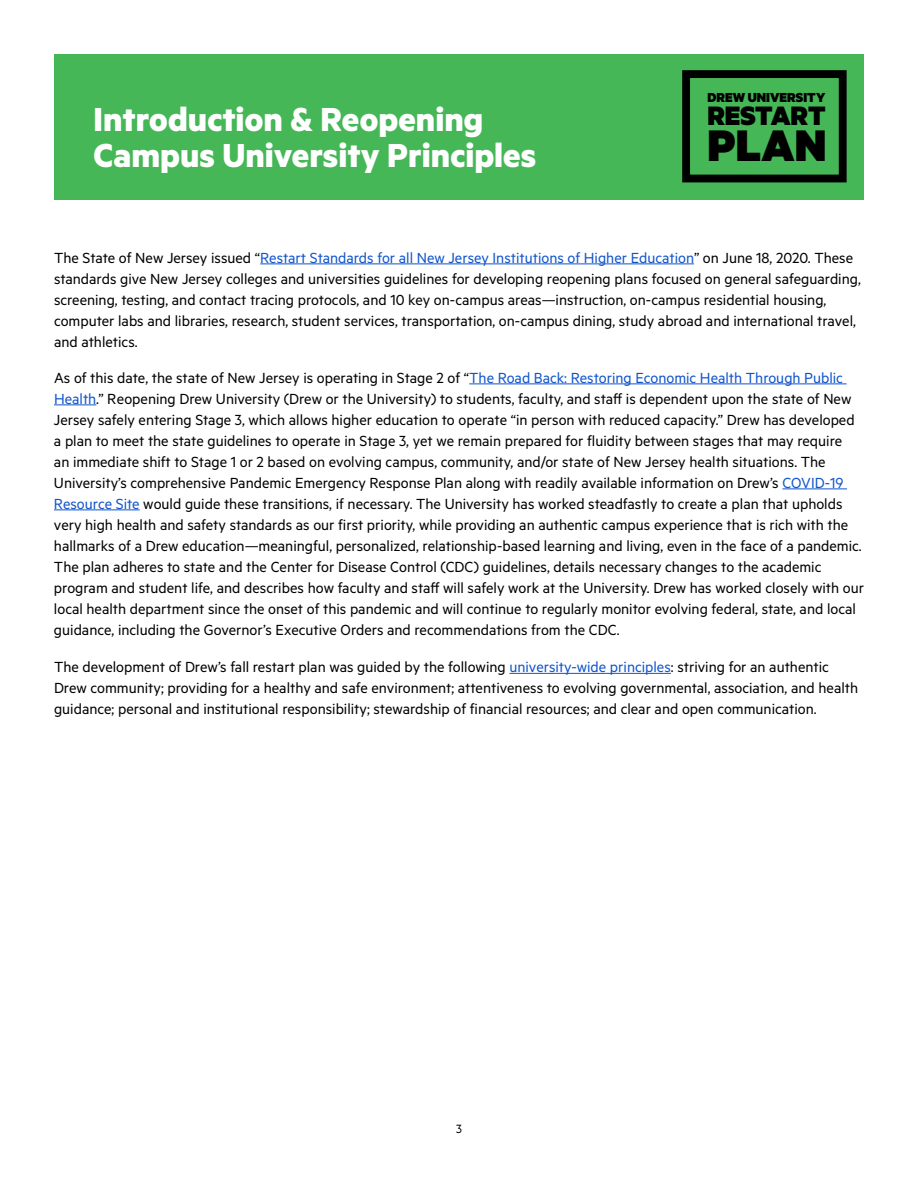
<style>
.page{position:relative;width:918px;height:1188px;background:#fff}
.page>*{position:absolute;margin:0;border:0;box-sizing:border-box;transform-origin:0 0}
.t1{font:900 49.8px "Metric";color:#000}
.t2{font:700 37.5px/36px "Metric";color:#fff}
.t3{font:900 30px "Metric";color:#000}
.t4{font:16.5px/21px "Metric";color:#000}
.t5{font:900 14.7px "Metric";color:#000}
.t6{font:13.5px "Metric";color:#000}
.s1{color:#15c}
</style>
<div class="page">
<hr style="left:260px;top:264px;width:434px;height:1px;background:#15c">
<hr style="left:469px;top:384px;width:378px;height:1px;background:#15c">
<hr style="left:54px;top:405px;width:42px;height:1px;background:#15c">
<hr style="left:782px;top:489px;width:65px;height:1px;background:#15c">
<hr style="left:54px;top:510px;width:86px;height:1px;background:#15c">
<div style="left:54px;top:54px;width:810px;height:146px;background:#45b757"></div>
<div style="left:682px;top:70px;width:165px;height:112px;border:8px solid #000"></div>
<hr style="left:509px;top:673px;width:162px;height:1px;background:#15c">
<h2 class="t2" style="left:94px;top:100px;width:444px">Introduction &amp; Reopening<br>Campus University Principles</h2>
<p class="t5" style="left:707px;top:88px;width:119px">DREW UNIVERSITY</p>
<h3 class="t3" style="left:707px;top:97px;width:120px">RESTART</h3>
<h1 class="t1" style="left:707px;top:114px;width:121px">PLAN</h1>
<p class="t4" style="left:54px;top:247px;width:808px">The State of New Jersey issued “<span class="s1">Restart Standards for all New Jersey Institutions of Higher Education</span>” on June 18, 2020. These standards give New Jersey colleges and universities guidelines for developing reopening plans focused on general safeguarding, screening, testing, and contact tracing protocols, and 10 key on-campus areas—instruction, on-campus residential housing, computer labs and libraries, research, student services, transportation, on-campus dining, study abroad and international travel, and athletics.</p>
<p class="t4" style="left:54px;top:367px;width:812px">As of this date, the state of New Jersey is operating in Stage 2 of “<span class="s1">The Road Back: Restoring Economic Health Through Public Health</span>.” Reopening Drew University (Drew or the University) to students, faculty, and staff is dependent upon the state of New Jersey safely entering Stage 3, which allows higher education to operate “in person with reduced capacity.” Drew has developed a plan to meet the state guidelines to operate in Stage 3, yet we remain prepared for fluidity between stages that may require<br>an immediate shift to Stage 1 or 2 based on evolving campus, community, and/or state of New Jersey health situations. The University’s comprehensive Pandemic Emergency Response Plan along with readily available information on Drew’s <span class="s1">COVID-19<br>Resource Site</span> would guide these transitions, if necessary. The University has worked steadfastly to create a plan that upholds very high health and safety standards as our first priority, while providing an authentic campus experience that is rich with the hallmarks of a Drew education—meaningful, personalized, relationship-based learning and living, even in the face of a pandemic.<br>The plan adheres to state and the Center for Disease Control (CDC) guidelines, details necessary changes to the academic program and student life, and describes how faculty and staff will safely work at the University. Drew has worked closely with our local health department since the onset of this pandemic and will continue to regularly monitor evolving federal, state, and local guidance, including the Governor’s Executive Orders and recommendations from the CDC.</p>
<p class="t4" style="left:54px;top:656px;width:806px">The development of Drew’s fall restart plan was guided by the following <span class="s1">university-wide principles</span>: striving for an authentic<br>Drew community; providing for a healthy and safe environment; attentiveness to evolving governmental, association, and health guidance; personal and institutional responsibility; stewardship of financial resources; and clear and open communication.</p>
<p class="t6" style="left:456px;top:1121px;width:7px">3</p>
</div>
